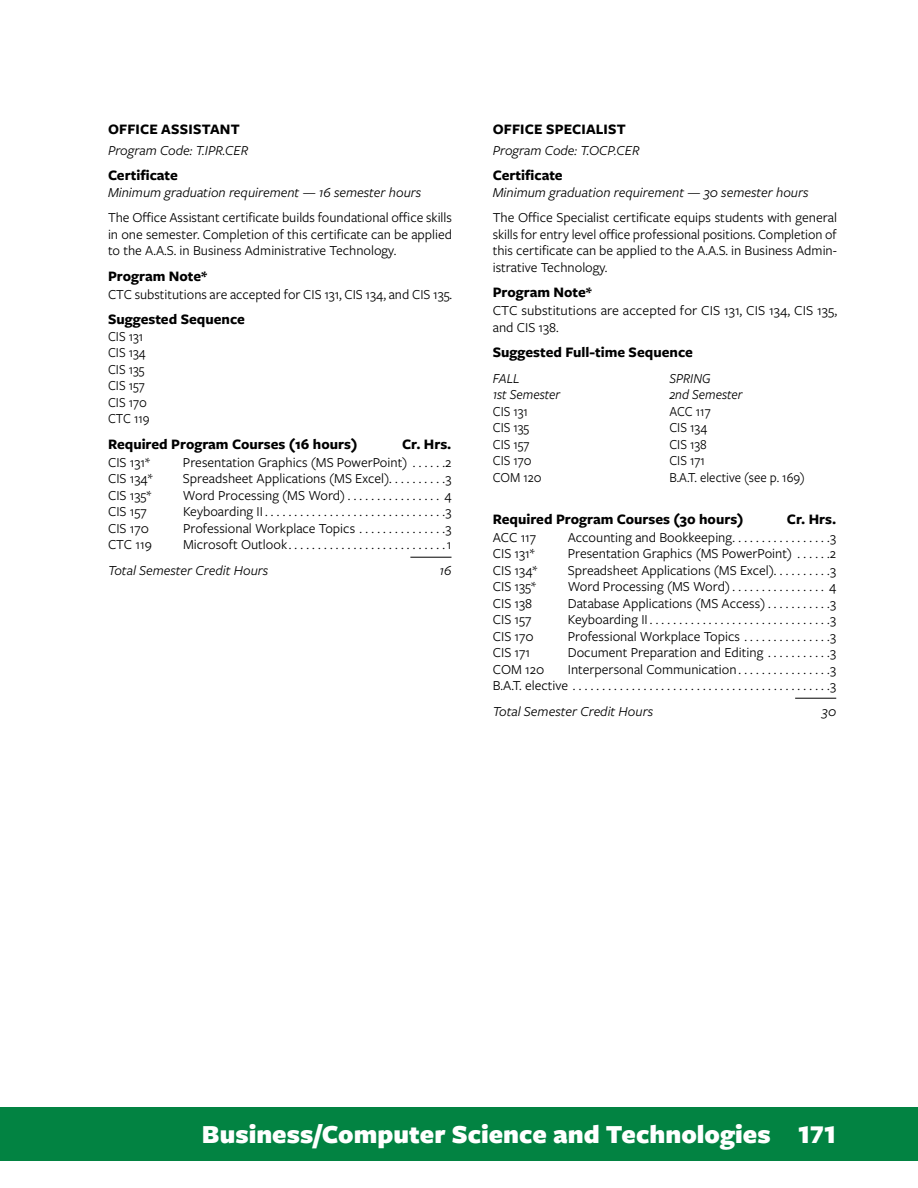
<style>
.page{position:relative;width:918px;height:1188px;background:#fff}
.page>*{position:absolute;margin:0;border:0;box-sizing:border-box;transform-origin:0 0}
.t1{font:900 27px "Freight Sans Pro";color:#fff}
.t2{font:700 15px "Freight Sans Pro";color:#000}
.t3{font:14.25px/16.5px "Freight Sans Pro";color:#000;text-align:justify}
.t4{font:italic 14.25px "Freight Sans Pro";color:#000}
.t5{font:14.25px/16.5px "Freight Sans Pro";color:#000;scale:.95 1}
.t6{font:italic 14.25px/16.5px "Freight Sans Pro";color:#000;scale:.95 1}
</style>
<div class="page">
<div style="left:0;top:1107px;width:918px;height:54px;background:#028342"></div>
<hr style="left:410px;top:557px;width:42px;height:1px;background:#000">
<hr style="left:795px;top:698px;width:41px;height:1px;background:#000">
<p class="t2" style="left:108px;top:119px;width:133px">OFFICE ASSISTANT</p>
<p class="t4" style="left:108px;top:141px;width:142px">Program Code: T.IPR.CER</p>
<p class="t2" style="left:108px;top:165px;width:71px">Certificate</p>
<p class="t4" style="left:108px;top:183px;width:315px">Minimum graduation requirement — 16 semester hours</p>
<p class="t3" style="left:108px;top:209px;width:346px">The Office Assistant certificate builds foundational office skills in one semester. Completion of this certificate can be applied to the A.A.S. in Business Administrative Technology.</p>
<p class="t2" style="left:108px;top:266px;width:101px">Program Note*</p>
<p class="t3" style="left:108px;top:285px;width:345px">CTC substitutions are accepted for CIS 131, CIS 134, and CIS 135.</p>
<p class="t2" style="left:108px;top:309px;width:139px">Suggested Sequence</p>
<p class="t5" style="left:108px;top:327px;width:45px">CIS 131<br>CIS 134<br>CIS 135<br>CIS 157<br>CIS 170<br>CTC 119</p>
<p class="t2" style="left:108px;top:434px;width:251px">Required Program Courses (16 hours)</p>
<p class="t2" style="left:402px;top:434px;width:51px">Cr. Hrs.</p>
<p class="t3" style="left:108px;top:453px;width:43px">CIS 131*</p>
<p class="t3" style="left:183px;top:453px;width:270px">Presentation Graphics (MS PowerPoint) . . . . . 2</p>
<p class="t3" style="left:108px;top:470px;width:46px">CIS 134*</p>
<p class="t3" style="left:183px;top:470px;width:270px">Spreadsheet Applications (MS Excel) . . . . . . . . . 3</p>
<p class="t3" style="left:108px;top:486px;width:45px">CIS 135*</p>
<p class="t3" style="left:183px;top:486px;width:270px">Word Processing (MS Word) . . . . . . . . . . . . . . . . 4</p>
<p class="t3" style="left:108px;top:503px;width:40px">CIS 157</p>
<p class="t3" style="left:183px;top:503px;width:270px">Keyboarding II . . . . . . . . . . . . . . . . . . . . . . . . . . . . . . 3</p>
<p class="t3" style="left:108px;top:519px;width:42px">CIS 170</p>
<p class="t3" style="left:183px;top:519px;width:270px">Professional Workplace Topics . . . . . . . . . . . . . . 3</p>
<p class="t3" style="left:108px;top:536px;width:45px">CTC 119</p>
<p class="t3" style="left:183px;top:536px;width:270px">Microsoft Outlook . . . . . . . . . . . . . . . . . . . . . . . . . . 1</p>
<p class="t4" style="left:108px;top:561px;width:162px">Total Semester Credit Hours</p>
<p class="t4" style="left:440px;top:561px;width:13px">16</p>
<p class="t2" style="left:493px;top:119px;width:135px">OFFICE SPECIALIST</p>
<p class="t4" style="left:493px;top:141px;width:148px">Program Code: T.OCP.CER</p>
<p class="t2" style="left:493px;top:165px;width:71px">Certificate</p>
<p class="t4" style="left:493px;top:183px;width:317px">Minimum graduation requirement — 30 semester hours</p>
<p class="t3" style="left:493px;top:209px;width:346px">The Office Specialist certificate equips students with general skills for entry level office professional positions. Completion of this certificate can be applied to the A.A.S. in Business Admin&shy;istrative Technology.</p>
<p class="t2" style="left:493px;top:282px;width:101px">Program Note*</p>
<p class="t3" style="left:493px;top:302px;width:346px">CTC substitutions are accepted for CIS 131, CIS 134, CIS 135, and CIS 138.</p>
<p class="t2" style="left:493px;top:342px;width:202px">Suggested Full-time Sequence</p>
<p class="t6" style="left:493px;top:369px;width:73px">FALL<br>1st Semester</p>
<p class="t5" style="left:493px;top:402px;width:53px">CIS 131<br>CIS 135<br>CIS 157<br>CIS 170<br>COM 120</p>
<p class="t6" style="left:669px;top:369px;width:79px">SPRING<br>2nd Semester</p>
<p class="t5" style="left:669px;top:402px;width:144px">ACC 117<br>CIS 134<br>CIS 138<br>CIS 171<br>B.A.T. elective (see p. 169)</p>
<p class="t2" style="left:493px;top:509px;width:252px">Required Program Courses (30 hours)</p>
<p class="t2" style="left:787px;top:509px;width:51px">Cr. Hrs.</p>
<p class="t3" style="left:493px;top:528px;width:45px">ACC 117</p>
<p class="t3" style="left:568px;top:528px;width:270px">Accounting and Bookkeeping . . . . . . . . . . . . . . . . 3</p>
<p class="t3" style="left:493px;top:545px;width:43px">CIS 131*</p>
<p class="t3" style="left:568px;top:545px;width:270px">Presentation Graphics (MS PowerPoint) . . . . . 2</p>
<p class="t3" style="left:493px;top:561px;width:46px">CIS 134*</p>
<p class="t3" style="left:568px;top:561px;width:270px">Spreadsheet Applications (MS Excel) . . . . . . . . . 3</p>
<p class="t3" style="left:493px;top:578px;width:45px">CIS 135*</p>
<p class="t3" style="left:568px;top:578px;width:270px">Word Processing (MS Word) . . . . . . . . . . . . . . . . 4</p>
<p class="t3" style="left:493px;top:594px;width:41px">CIS 138</p>
<p class="t3" style="left:568px;top:594px;width:270px">Database Applications (MS Access) . . . . . . . . . . 3</p>
<p class="t3" style="left:493px;top:611px;width:40px">CIS 157</p>
<p class="t3" style="left:568px;top:611px;width:270px">Keyboarding II . . . . . . . . . . . . . . . . . . . . . . . . . . . . . . 3</p>
<p class="t3" style="left:493px;top:627px;width:42px">CIS 170</p>
<p class="t3" style="left:568px;top:627px;width:270px">Professional Workplace Topics . . . . . . . . . . . . . . 3</p>
<p class="t3" style="left:493px;top:644px;width:39px">CIS 171</p>
<p class="t3" style="left:568px;top:644px;width:270px">Document Preparation and Editing . . . . . . . . . . 3</p>
<p class="t3" style="left:493px;top:660px;width:53px">COM 120</p>
<p class="t3" style="left:493px;top:660px;width:345px;text-align:right">Interpersonal Communication . . . . . . . . . . . . . . . 3<br>B.A.T. elective . . . . . . . . . . . . . . . . . . . . . . . . . . . . . . . . . . . . . . . . . . . 3</p>
<p class="t4" style="left:493px;top:702px;width:162px">Total Semester Credit Hours</p>
<p class="t4" style="left:822px;top:702px;width:16px">30</p>
<h1 class="t1" style="left:202px;top:1115px;width:637px">Business/Computer Science and Technologies 171</h1>
</div>
